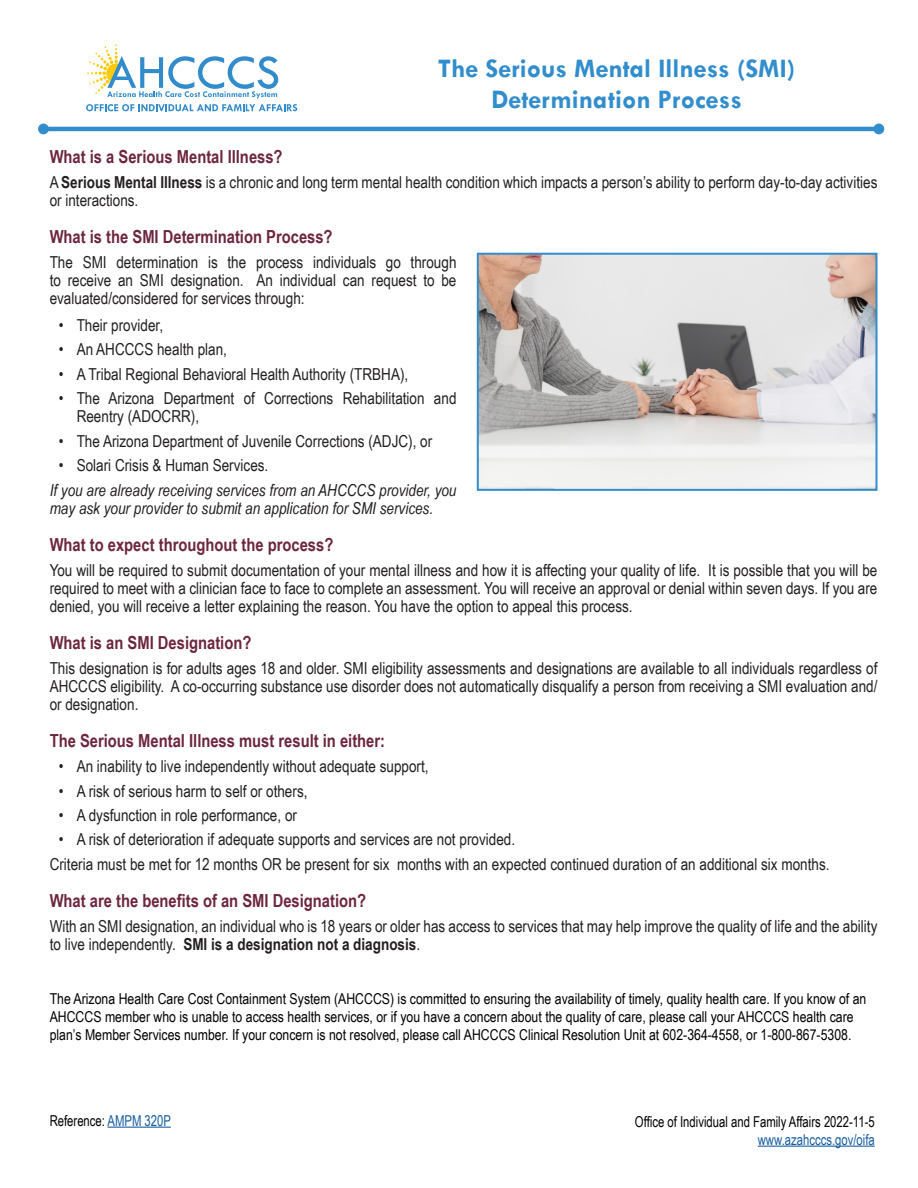
<style>
.page{position:relative;width:918px;height:1188px;background:#fff}
.page>*{position:absolute;margin:0;border:0;box-sizing:border-box;transform-origin:0 0}
.t1{font:700 27px/31.5px "Tw Cen";color:#318dcc;text-align:center}
.t2{font:700 18px "Arial Narrow";color:#6d263e}
.t3{font:16.5px/18px "Arial Narrow";color:#231f20}
.t4{font:italic 16.5px/18px "Arial Narrow";color:#231f20}
.t5{font:15px/18px "Arial Narrow";color:#000}
.t6{font:15px/18px "Arial Narrow";color:#000;text-align:right;scale:.92 1}
.s1{font-weight:700}
.s2{color:#175d9e}
</style>
<div class="page">
<hr style="left:758px;top:1146px;width:117px;height:1px;background:#175d9e">
<hr style="left:108px;top:1127px;width:63px;height:1px;background:#175d9e">
<img style="left:480px;top:256px;width:394px;height:232px">
<div style="left:477px;top:253px;width:400px;height:238px;border:2px solid #318dcc"></div>
<svg style="left:86px;top:44px;width:211px;height:67px"></svg>
<hr style="left:43px;top:127px;width:836px;height:4px;background:#318dcc">
<div style="left:38px;top:124px;width:11px;height:10px;background:#318dcc;border-radius:50%"></div>
<div style="left:873px;top:124px;width:11px;height:10px;background:#318dcc;border-radius:50%"></div>
<p class="t1" style="left:438px;top:52px;width:358px">The Serious Mental Illness (SMI)<br>Determination Process</p>
<p class="t2" style="left:50px;top:143px;width:234px">What is a Serious Mental Illness?</p>
<p class="t3" style="left:50px;top:172px;width:829px">A <span class="s1">Serious Mental Illness</span> is a chronic and long term mental health condition which impacts a person’s ability to perform day-to-day activities or interactions.</p>
<p class="t2" style="left:50px;top:223px;width:284px">What is the SMI Determination Process?</p>
<p class="t3" style="left:50px;top:252px;width:408px;text-align:justify">The SMI determination is the process individuals go through to receive an SMI designation. An individual can request to be evaluated/considered for services through:</p>
<p class="t3" style="left:59px;top:315px;width:106px">• Their provider,</p>
<p class="t3" style="left:59px;top:340px;width:170px">• An AHCCCS health plan,</p>
<p class="t3" style="left:59px;top:364px;width:351px">• A Tribal Regional Behavioral Health Authority (TRBHA),</p>
<p class="t3" style="left:77px;top:389px;width:381px;text-indent:-18px">• The Arizona Department of Corrections Rehabilitation and<br>Reentry (ADOCRR),</p>
<p class="t3" style="left:59px;top:431px;width:375px">• The Arizona Department of Juvenile Corrections (ADJC), or</p>
<p class="t3" style="left:59px;top:456px;width:211px">• Solari Crisis &amp; Human Services.</p>
<p class="t4" style="left:50px;top:481px;width:408px">If you are already receiving services from an AHCCCS provider, you may ask your provider to submit an application for SMI services.</p>
<p class="t2" style="left:50px;top:531px;width:285px">What to expect throughout the process?</p>
<p class="t3" style="left:50px;top:560px;width:829px;text-align:justify">You will be required to submit documentation of your mental illness and how it is affecting your quality of life. It is possible that you will be required to meet with a clinician face to face to complete an assessment. You will receive an approval or denial within seven days. If you are denied, you will receive a letter explaining the reason. You have the option to appeal this process.</p>
<p class="t2" style="left:50px;top:629px;width:203px">What is an SMI Designation?</p>
<p class="t3" style="left:50px;top:659px;width:829px;text-align:justify">This designation is for adults ages 18 and older. SMI eligibility assessments and designations are available to all individuals regardless of AHCCCS eligibility. A co-occurring substance use disorder does not automatically disqualify a person from receiving a SMI evaluation and/ or designation.</p>
<p class="t2" style="left:50px;top:727px;width:337px">The Serious Mental Illness must result in either:</p>
<p class="t3" style="left:59px;top:757px;width:372px">• An inability to live independently without adequate support,</p>
<p class="t3" style="left:59px;top:781px;width:250px">• A risk of serious harm to self or others,</p>
<p class="t3" style="left:59px;top:806px;width:240px">• A dysfunction in role performance, or</p>
<p class="t3" style="left:59px;top:830px;width:458px">• A risk of deterioration if adequate supports and services are not provided.</p>
<p class="t3" style="left:50px;top:855px;width:781px">Criteria must be met for 12 months OR be present for six months with an expected continued duration of an additional six months.</p>
<p class="t2" style="left:50px;top:887px;width:318px">What are the benefits of an SMI Designation?</p>
<p class="t3" style="left:50px;top:917px;width:829px">With an SMI designation, an individual who is 18 years or older has access to services that may help improve the quality of life and the ability to live independently. <span class="s1">SMI is a designation not a diagnosis</span>.</p>
<p class="t5" style="left:50px;top:989px;width:818px">The Arizona Health Care Cost Containment System (AHCCCS) is committed to ensuring the availability of timely, quality health care. If you know of an<br>AHCCCS member who is unable to access health services, or if you have a concern about the quality of care, please call your AHCCCS health care plan’s Member Services number. If your concern is not resolved, please call AHCCCS Clinical Resolution Unit at 602-364-4558, or 1-800-867-5308.</p>
<p class="t6" style="left:50px;top:1111px;width:133px">Reference: <span class="s2">AMPM 320P</span></p>
<p class="t6" style="left:635px;top:1112px;width:262px">Office of Individual and Family Affairs 2022-11-5 <span class="s2">www.azahcccs.gov/oifa</span></p>
</div>
